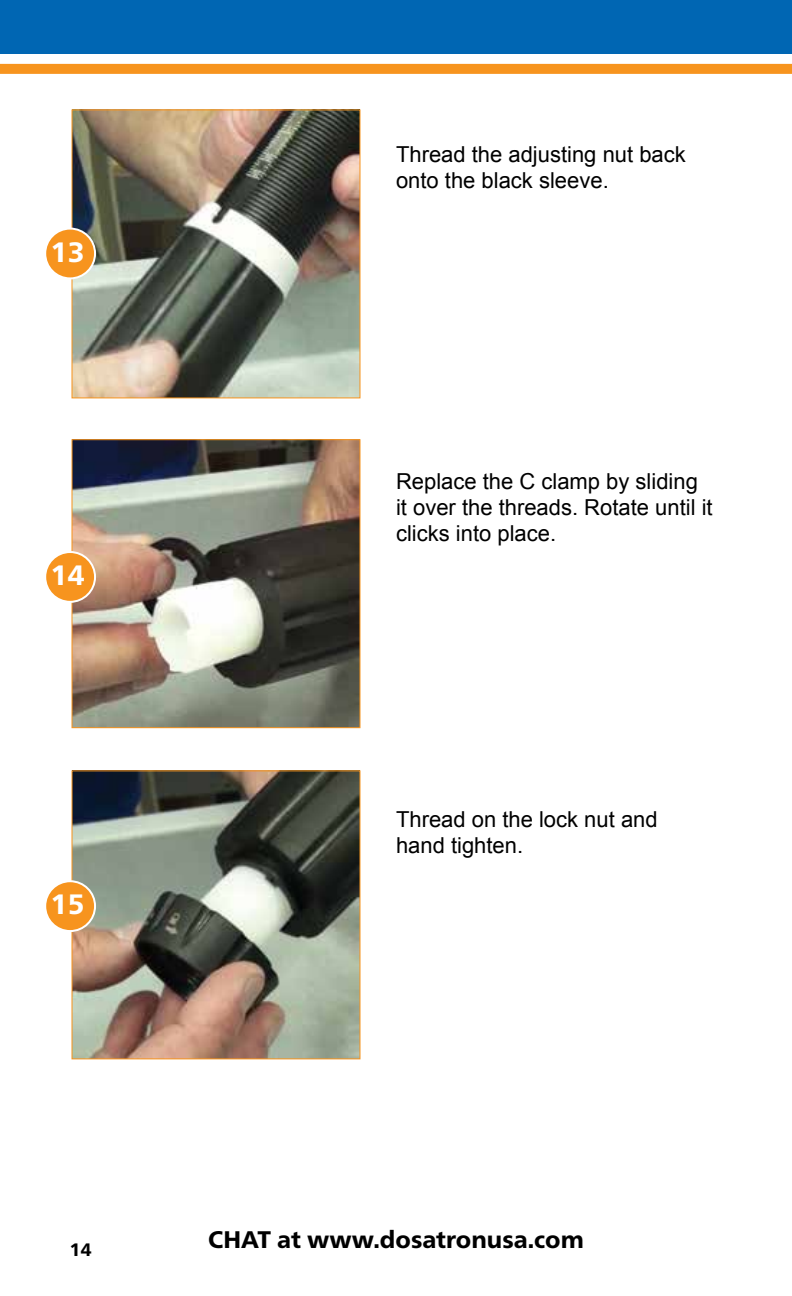
<style>
.page{position:relative;width:792px;height:1296px;background:#fff}
.page>*{position:absolute;margin:0;border:0;box-sizing:border-box;transform-origin:0 0}
.t1{font:800 28px "Frutiger Neue LT Pro";color:#fff}
.t2{font:800 24px "Frutiger Neue LT Pro";color:#000}
.t3{font:22px/26px "Arial";color:#000}
.t4{font:800 18px "Frutiger Neue LT Pro";color:#000}
</style>
<div class="page">
<div style="left:0;top:0;width:792px;height:54px;background:#0066b3"></div>
<div style="left:0;top:64px;width:792px;height:10px;background:#f7941e"></div>
<img style="left:74px;top:772px;width:284px;height:285px">
<div style="left:72px;top:770px;width:288px;height:289px;border:1px solid #f7941e"></div>
<img style="left:74px;top:441px;width:284px;height:285px">
<div style="left:72px;top:439px;width:288px;height:289px;border:1px solid #f7941e"></div>
<img style="left:74px;top:111px;width:284px;height:285px">
<div style="left:72px;top:109px;width:288px;height:289px;border:1px solid #f7941e"></div>
<div style="left:45px;top:552px;width:50px;height:50px;background:#f7941e;border-radius:50%"></div>
<div style="left:44px;top:551px;width:52px;height:52px;border:2px solid #fff;border-radius:50%"></div>
<div style="left:45px;top:229px;width:50px;height:49px;background:#f7941e;border-radius:50%"></div>
<div style="left:44px;top:228px;width:52px;height:51px;border:2px solid #fff;border-radius:50%"></div>
<div style="left:45px;top:881px;width:50px;height:50px;background:#f7941e;border-radius:50%"></div>
<div style="left:44px;top:880px;width:52px;height:52px;border:2px solid #fff;border-radius:50%"></div>
<p class="t1" style="left:51px;top:235px;width:35px">13</p>
<p class="t1" style="left:51px;top:559px;width:35px">14</p>
<p class="t1" style="left:51px;top:888px;width:35px">15</p>
<p class="t3" style="left:396px;top:141px;width:291px">Thread the adjusting nut back onto the black sleeve.</p>
<p class="t3" style="left:396px;top:468px;width:318px">Replace the C clamp by sliding it over the threads. Rotate until it clicks into place.</p>
<p class="t3" style="left:396px;top:807px;width:263px">Thread on the lock nut and hand tighten.</p>
<p class="t4" style="left:70px;top:1239px;width:23px">14</p>
<p class="t2" style="left:208px;top:1225px;width:377px">CHAT at www.dosatronusa.com</p>
</div>
